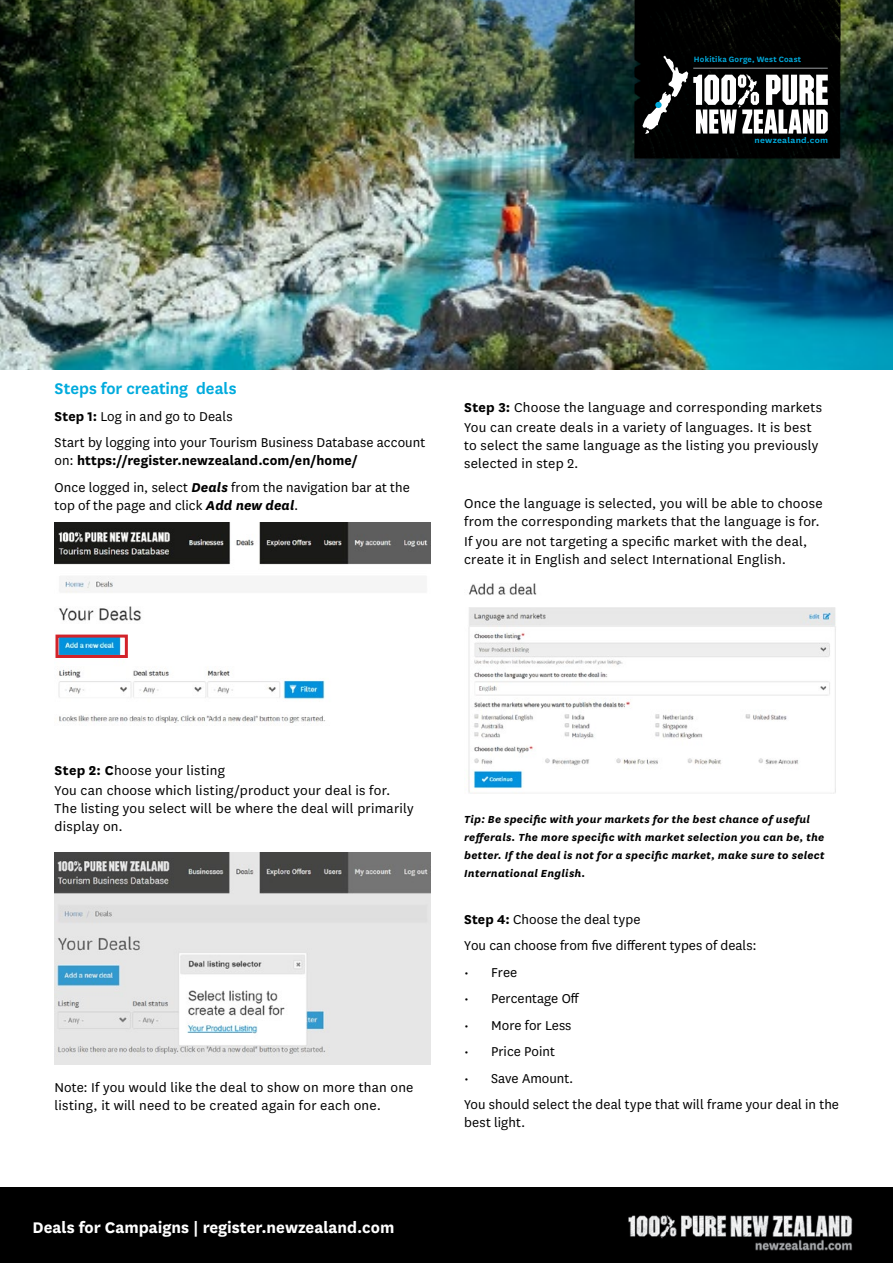
<style>
.page{position:relative;width:893px;height:1263px;background:#fff}
.page>*{position:absolute;margin:0;border:0;box-sizing:border-box;transform-origin:0 0}
.t1{font:700 18px "National";color:#fff}
.t2{font:600 18px "National";letter-spacing:-.005em;color:#00abdd}
.t3{font:15px/18px "National";letter-spacing:.015em;color:#000}
.t4{font:italic 700 12px/18px "National";letter-spacing:.02em;color:#000}
.t5{font:600 9px "National";letter-spacing:.02em;color:#00abdd}
.t6{font:600 9px "National";letter-spacing:.02em;color:#00abdd;scale:1.12 1}
.s1{font-weight:700}
.s2{font-weight:700;font-style:italic}
</style>
<div class="page">
<div style="left:0;top:1187px;width:893px;height:76px;background:#000"></div>
<img style="left:628px;top:1215px;width:225px;height:36px">
<img style="left:0;top:0;width:893px;height:369px">
<img style="left:628px;top:0;width:218px;height:159px">
<svg style="left:642px;top:56px;width:186px;height:78px"></svg>
<div style="left:655px;top:102px;width:7px;height:6px;background:#00abdd;border-radius:50%"></div>
<img style="left:54px;top:853px;width:377px;height:211px">
<img style="left:54px;top:522px;width:376px;height:202px">
<div style="left:56px;top:634px;width:72px;height:24px;border:3px solid #d2232a"></div>
<img style="left:468px;top:583px;width:368px;height:211px">
<p class="t5" style="left:694px;top:53px;width:109px">Hokitika Gorge, West Coast</p>
<p class="t6" style="left:755px;top:134px;width:67px">newzealand.com</p>
<p class="t2" style="left:55px;top:376px;width:184px">Steps for creating deals</p>
<p class="t3" style="left:55px;top:402px;width:372px;line-height:26.5px"><span class="s1">Step 1:</span> Log in and go to Deals<br>Start by logging into your Tourism Business Database account</p>
<p class="t3" style="left:55px;top:446px;width:357px;line-height:26.5px">on: <span class="s1">https://register.newzealand.com/en/home/<br></span>Once logged in, select <span class="s2">Deals</span> from the navigation bar at the</p>
<p class="t3" style="left:55px;top:495px;width:245px">top of the page and click <span class="s2">Add new deal</span>.</p>
<p class="t3" style="left:464px;top:397px;width:359px;line-height:20.1px"><span class="s1">Step 3:</span> Choose the language and corresponding markets<br>You can create deals in a variety of languages. It is best</p>
<p class="t3" style="left:464px;top:436px;width:356px">to select the same language as the listing you previously selected in step 2.</p>
<p class="t3" style="left:464px;top:494px;width:360px">Once the language is selected, you will be able to choose from the corresponding markets that the language is for.</p>
<p class="t3" style="left:464px;top:532px;width:345px">If you are not targeting a specific market with the deal, create it in English and select International English.</p>
<p class="t3" style="left:55px;top:759px;width:337px;line-height:20.1px"><span class="s1">Step 2: C</span>hoose your listing<br>You can choose which listing/product your deal is for.</p>
<p class="t3" style="left:55px;top:798px;width:360px">The listing you select will be where the deal will primarily display on.</p>
<p class="t3" style="left:55px;top:1078px;width:360px">Note: If you would like the deal to show on more than one listing, it will need to be created again for each one.</p>
<p class="t1" style="left:33px;top:1214px;width:363px">Deals for Campaigns | register.newzealand.com</p>
<p class="t4" style="left:464px;top:810px;width:362px">Tip: Be specific with your markets for the best chance of useful refferals. The more specific with market selection you can be, the better. If the deal is not for a specific market, make sure to select International English.</p>
<p class="t3" style="left:464px;top:905px;width:294px;line-height:26.5px"><span class="s1">Step 4:</span> Choose the deal type<br>You can choose from five different types of deals:</p>
<p class="t3" style="left:464px;top:962px;width:55px">• Free</p>
<p class="t3" style="left:464px;top:989px;width:117px">• Percentage Off</p>
<p class="t3" style="left:464px;top:1015px;width:109px">• More for Less</p>
<p class="t3" style="left:464px;top:1042px;width:92px">• Price Point</p>
<p class="t3" style="left:464px;top:1064px;width:376px;line-height:26.5px">• Save Amount.<br>You should select the deal type that will frame your deal in the</p>
<p class="t3" style="left:464px;top:1113px;width:63px">best light.</p>
</div>
